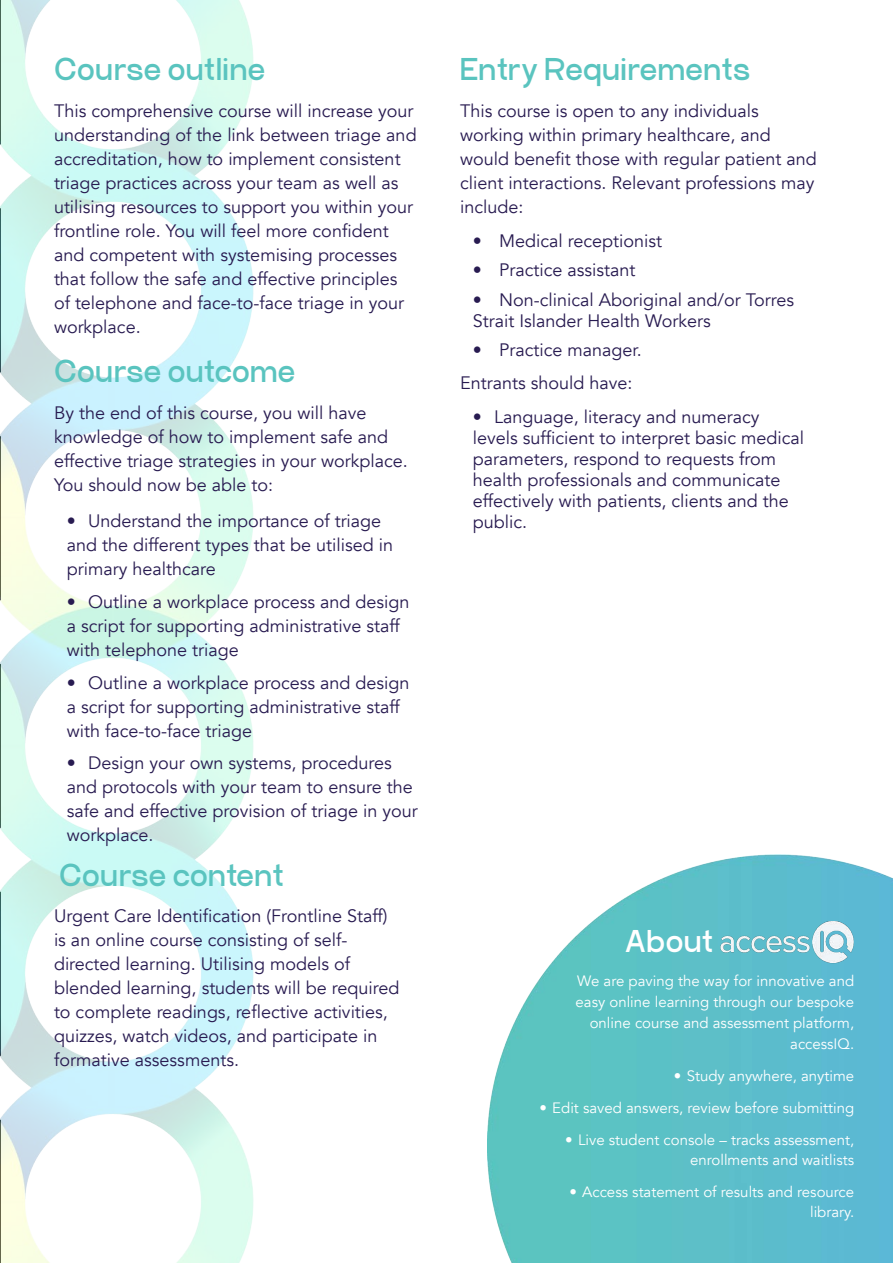
<style>
.page{position:relative;width:893px;height:1263px;background:#fff}
.page>*{position:absolute;margin:0;border:0;box-sizing:border-box;transform-origin:0 0}
.Main_Header_N{font:700 30px "Craftwork Sans";color:#5ac4bf}
.Body_Copy_N_copy{font:700 30px "Craftwork Sans";color:#5ac4bf}
.Main_Header_N-2{font:700 30px "Craftwork Sans";color:#fff}
.Body_Copy_N_copy-2{font:18px/24px "Avenir";color:#281b51}
.Body_Copy_N_copy-3{font:15px/21px "Avenir";color:#fff;text-align:right}
</style>
<div class="page">
<img style="left:0;top:0;width:794px;height:1263px">
<img style="left:487px;top:855px;width:406px;height:408px">
<img style="left:720px;top:921px;width:134px;height:43px">
<p class="Main_Header_N" style="left:54px;top:52px;width:213px">Course outline</p>
<p class="Body_Copy_N_copy-2" style="left:54px;top:99px;width:364px">This comprehensive course will increase your understanding of the link between triage and accreditation, how to implement consistent triage practices across your team as well as utilising resources to support you within your frontline role. You will feel more confident and competent with systemising processes that follow the safe and effective principles of telephone and face-to-face triage in your workplace.</p>
<p class="Main_Header_N" style="left:54px;top:353px;width:243px">Course outcome</p>
<p class="Body_Copy_N_copy-2" style="left:54px;top:401px;width:355px">By the end of this course, you will have knowledge of how to implement safe and effective triage strategies in your workplace.<br>You should now be able to:</p>
<p class="Body_Copy_N_copy-2" style="left:67px;top:510px;width:328px">• Understand the importance of triage and the different types that be utilised in primary healthcare</p>
<p class="Body_Copy_N_copy-2" style="left:67px;top:590px;width:344px">• Outline a workplace process and design a script for supporting administrative staff with telephone triage</p>
<p class="Body_Copy_N_copy-2" style="left:67px;top:671px;width:344px">• Outline a workplace process and design a script for supporting administrative staff with face-to-face triage</p>
<p class="Body_Copy_N_copy-2" style="left:67px;top:751px;width:353px">• Design your own systems, procedures and protocols with your team to ensure the safe and effective provision of triage in your workplace.</p>
<p class="Body_Copy_N_copy" style="left:59px;top:857px;width:226px">Course content</p>
<p class="Body_Copy_N_copy-2" style="left:54px;top:904px;width:347px">Urgent Care Identification (Frontline Staff) is an online course consisting of self&shy;directed learning. Utilising models of blended learning, students will be required to complete readings, reflective activities, quizzes, watch videos, and participate in formative assessments.</p>
<p class="Main_Header_N" style="left:460px;top:52px;width:292px">Entry Requirements</p>
<p class="Body_Copy_N_copy-2" style="left:460px;top:99px;width:358px">This course is open to any individuals working within primary healthcare, and would benefit those with regular patient and client interactions. Relevant professions may include:</p>
<p class="Body_Copy_N_copy-2" style="left:473px;top:229px;width:191px">• Medical receptionist</p>
<p class="Body_Copy_N_copy-2" style="left:473px;top:259px;width:164px">• Practice assistant</p>
<p class="Body_Copy_N_copy-2" style="left:473px;top:290px;width:323px;line-height:21px">• Non-clinical Aboriginal and/or Torres<br>Strait Islander Health Workers</p>
<p class="Body_Copy_N_copy-2" style="left:473px;top:339px;width:170px">• Practice manager.</p>
<p class="Body_Copy_N_copy-2" style="left:460px;top:371px;width:174px">Entrants should have:</p>
<p class="Body_Copy_N_copy-2" style="left:473px;top:406px;width:333px;line-height:21px">• Language, literacy and numeracy levels sufficient to interpret basic medical parameters, respond to requests from health professionals and communicate effectively with patients, clients and the public.</p>
<p class="Main_Header_N-2" style="left:625px;top:923px;width:90px">About</p>
<p class="Body_Copy_N_copy-3" style="left:576px;top:970px;width:280px">We are paving the way for innovative and easy online learning through our bespoke online course and assessment platform, accessIQ.</p>
<p class="Body_Copy_N_copy-3" style="left:674px;top:1065px;width:182px">• Study anywhere, anytime</p>
<p class="Body_Copy_N_copy-3" style="left:539px;top:1098px;width:316px">• Edit saved answers, review before submitting</p>
<p class="Body_Copy_N_copy-3" style="left:565px;top:1131px;width:290px;line-height:19.5px">• Live student console – tracks assessment, enrollments and waitlists</p>
<p class="Body_Copy_N_copy-3" style="left:569px;top:1182px;width:286px;line-height:19.5px">• Access statement of results and resource library.</p>
</div>
